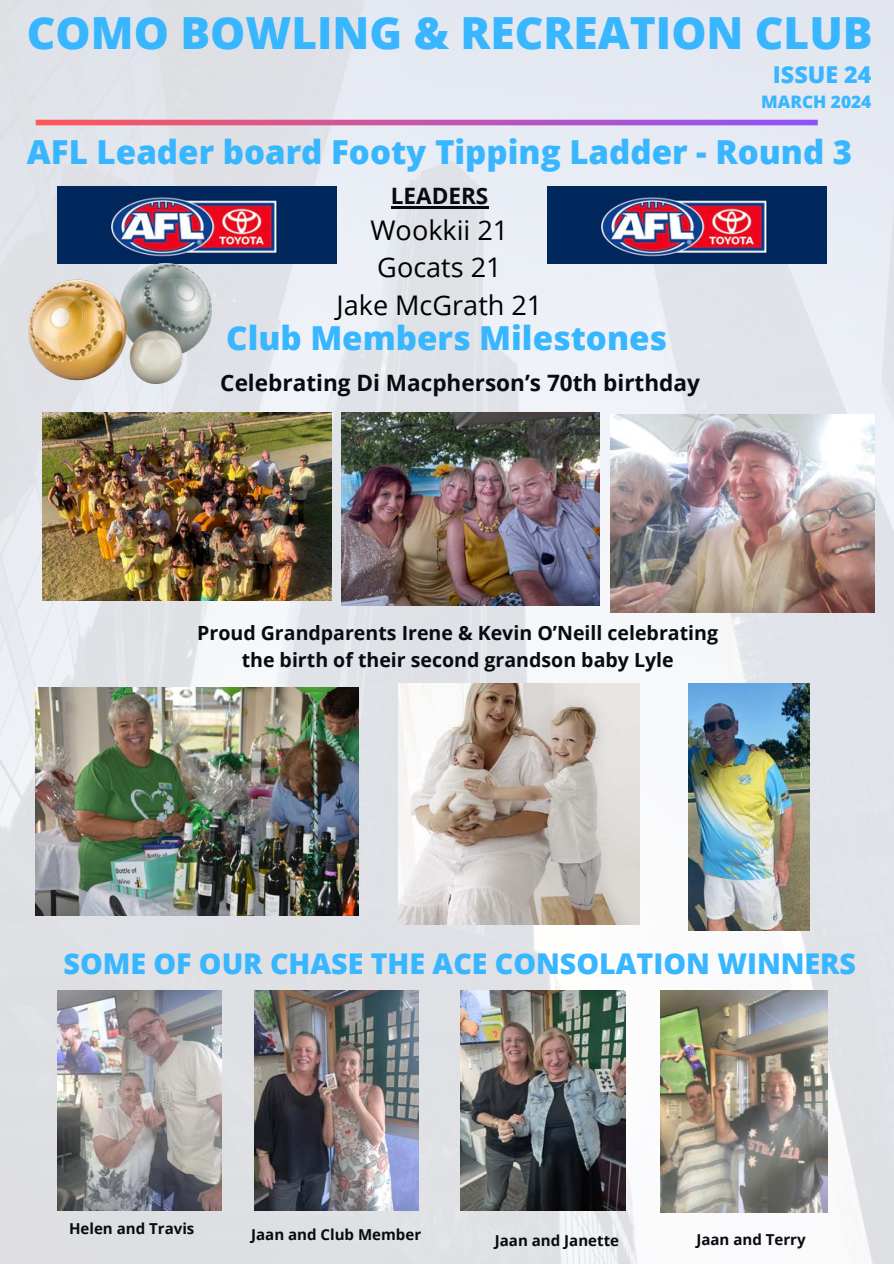
<style>
.page{position:relative;width:894px;height:1264px;background:#fff}
.page>*{position:absolute;margin:0;border:0;box-sizing:border-box;transform-origin:0 0}
.t1{font:800 44.25px "Open Sans";color:#38b6ff}
.t2{font:800 33px "Open Sans";color:#38b6ff}
.t3{font:800 28.5px "Open Sans";color:#38b6ff}
.t4{font:27px/37.2px "Open Sans";color:#000;text-align:center}
.t5{font:800 23.25px "Open Sans";color:#38b6ff}
.t6{font:700 22.5px "Open Sans";color:#070a0e}
.t7{font:700 19.5px/27px "Open Sans";color:#070a0e;text-align:center}
.t8{font:800 17.25px "Open Sans";color:#38b6ff}
.t9{font:700 15px "Open Sans";color:#070a0e}
</style>
<div class="page">
<img style="left:0;top:0;width:893px;height:1263px">
<svg style="left:36px;top:120px;width:781px;height:5px;background:#c654aa"></svg>
<img style="left:57px;top:187px;width:279px;height:76px">
<img style="left:42px;top:412px;width:289px;height:188px">
<img style="left:341px;top:412px;width:258px;height:193px">
<img style="left:610px;top:414px;width:264px;height:198px">
<img style="left:547px;top:187px;width:279px;height:76px">
<img style="left:28px;top:264px;width:184px;height:119px">
<img style="left:460px;top:990px;width:165px;height:220px">
<img style="left:398px;top:683px;width:241px;height:241px">
<img style="left:35px;top:687px;width:323px;height:229px">
<img style="left:57px;top:990px;width:164px;height:220px">
<img style="left:254px;top:990px;width:164px;height:220px">
<img style="left:660px;top:990px;width:166px;height:222px">
<img style="left:688px;top:683px;width:121px;height:247px">
<hr style="left:390px;top:206px;width:98px;height:3px;background:#070a0e">
<p class="t1" style="left:27px;top:1px;width:847px">COMO BOWLING &amp; RECREATION CLUB</p>
<p class="t5" style="left:772px;top:58px;width:100px">ISSUE 24</p>
<p class="t8" style="left:761px;top:90px;width:112px">MARCH 2024</p>
<h3 class="t2" style="left:27px;top:128px;width:826px">AFL Leader board Footy Tipping Ladder - Round 3</h3>
<p class="t6" style="left:390px;top:180px;width:99px">LEADERS</p>
<p class="t4" style="left:336px;top:211px;width:207px">Wookkii 21<br>Gocats 21<br>Jake McGrath 21</p>
<p class="t2" style="left:226px;top:315px;width:442px">Club Members Milestones</p>
<p class="t6" style="left:220px;top:367px;width:481px">Celebrating Di Macpherson’s 70th birthday</p>
<p class="t7" style="left:197px;top:619px;width:522px">Proud Grandparents Irene &amp; Kevin O’Neill celebrating the birth of their second grandson baby Lyle</p>
<p class="t3" style="left:63px;top:944px;width:793px">SOME OF OUR CHASE THE ACE CONSOLATION WINNERS</p>
<p class="t9" style="left:69px;top:1217px;width:127px">Helen and Travis</p>
<p class="t9" style="left:251px;top:1224px;width:171px">Jaan and Club Member</p>
<p class="t9" style="left:494px;top:1229px;width:126px">Jaan and Janette</p>
<p class="t9" style="left:696px;top:1228px;width:111px">Jaan and Terry</p>
</div>
